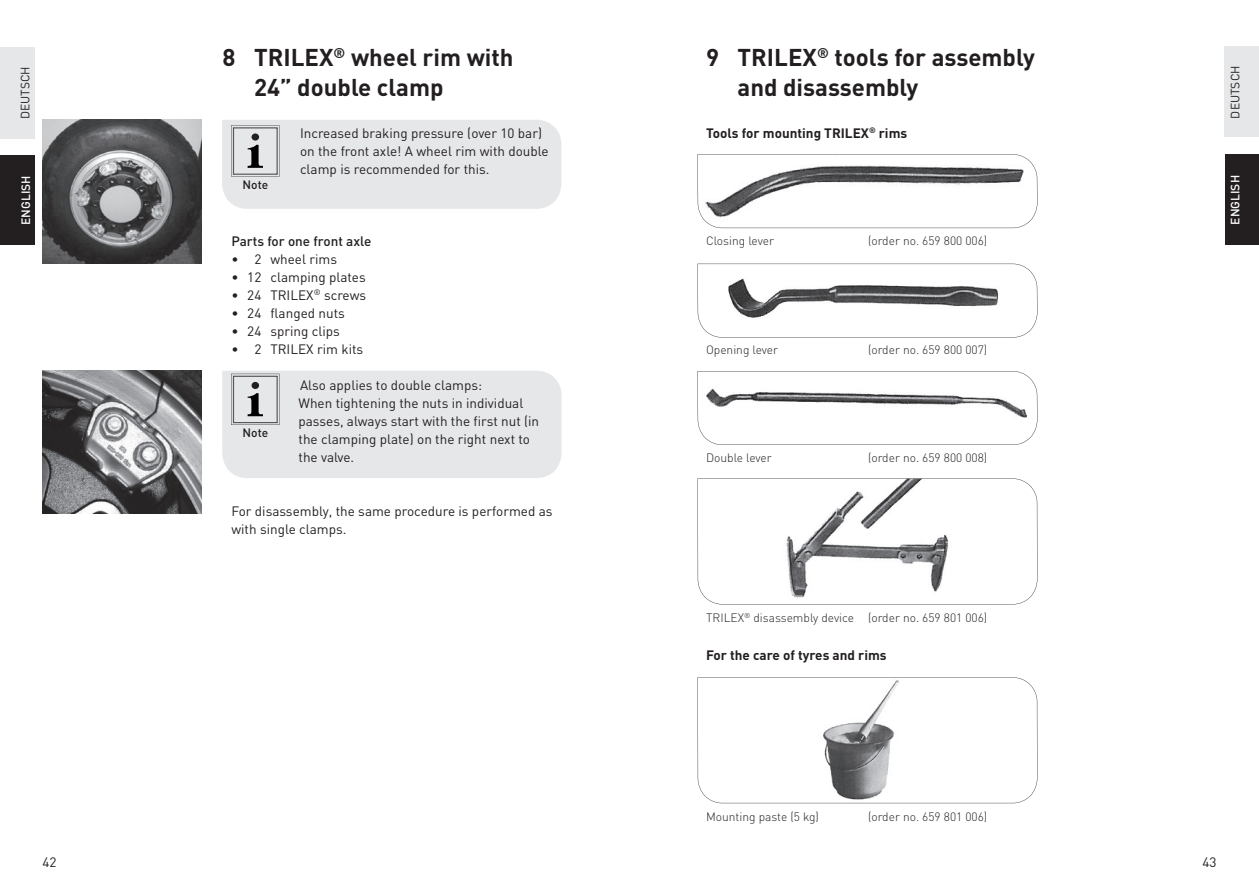
<style>
.page{position:relative;width:1259px;height:893px;background:#fff}
.page>*{position:absolute;margin:0;border:0;box-sizing:border-box;transform-origin:0 0}
.t1{font:700 24px/30px "DIN";color:#231f20}
.t2{font:13.5px/18px "DIN";color:#231f20}
.t3{font:700 13.5px "DIN";color:#231f20}
.t4{font:500 13.5px "DIN";color:#231f20}
.t5{font:300 12px "DIN";color:#231f20}
.t6{font:12px "DIN";color:#231f20}
.t7{font:500 12px "DIN";color:#fff}
.t8{font:500 12px "DIN";color:#231f20}
</style>
<div class="page">
<div style="left:0;top:47px;width:35px;height:92px;background:#e6e7e9"></div>
<div style="left:0;top:155px;width:35px;height:90px;background:#231f20"></div>
<div style="left:1224px;top:47px;width:35px;height:90px;background:#e6e7e9"></div>
<div style="left:1225px;top:155px;width:34px;height:90px;background:#231f20"></div>
<div style="left:222px;top:120px;width:339px;height:89px;background:#e6e7e9"></div>
<img style="left:43px;top:120px;width:159px;height:143px">
<img style="left:43px;top:370px;width:159px;height:143px">
<svg style="left:697px;top:478px;width:340px;height:126px"></svg>
<svg style="left:697px;top:371px;width:340px;height:74px"></svg>
<svg style="left:697px;top:154px;width:340px;height:74px"></svg>
<svg style="left:697px;top:264px;width:340px;height:74px"></svg>
<svg style="left:697px;top:677px;width:340px;height:126px"></svg>
<div style="left:222px;top:371px;width:339px;height:107px;background:#e6e7e9"></div>
<p class="t6" style="left:18px;top:119px;width:55px;rotate:-90deg">DEUTSCH</p>
<p class="t7" style="left:18px;top:225px;width:51px;rotate:-90deg">ENGLISH</p>
<h1 class="t1" style="left:254px;top:42px;width:261px;text-indent:-31px">8 TRILEX<sup>®</sup> wheel rim with<br>24” double clamp</h1>
<p class="t2" style="left:300px;top:123px;width:250px">Increased braking pressure (over 10 bar) on the front axle! A wheel rim with double clamp is recommended for this.</p>
<p class="t8" style="left:243px;top:177px;width:27px">Note</p>
<p class="t4" style="left:231px;top:232px;width:141px">Parts for one front axle</p>
<p class="t2" style="left:231px;top:249px;width:107px">• 2 wheel rims</p>
<p class="t2" style="left:231px;top:267px;width:136px">• 12 clamping plates</p>
<p class="t2" style="left:231px;top:285px;width:136px">• 24 TRILEX<sup>®</sup> screws</p>
<p class="t2" style="left:231px;top:303px;width:115px">• 24 flanged nuts</p>
<p class="t2" style="left:231px;top:321px;width:110px">• 24 spring clips</p>
<p class="t2" style="left:231px;top:339px;width:133px">• 2 TRILEX rim kits</p>
<p class="t2" style="left:298px;top:375px;width:242px">Also applies to double clamps:<br>When tightening the nuts in individual passes, always start with the first nut (in the clamping plate) on the right next to the valve.</p>
<p class="t8" style="left:243px;top:425px;width:27px">Note</p>
<p class="t2" style="left:231px;top:501px;width:323px">For disassembly, the same procedure is performed as with single clamps.</p>
<h1 class="t1" style="left:737px;top:42px;width:299px;text-indent:-31px">9 TRILEX<sup>®</sup> tools for assembly and disassembly</h1>
<p class="t3" style="left:706px;top:124px;width:203px">Tools for mounting TRILEX<sup>®</sup> rims</p>
<p class="t5" style="left:706px;top:233px;width:69px">Closing lever</p>
<p class="t5" style="left:868px;top:233px;width:121px">(order no. 659 800 006)</p>
<p class="t5" style="left:706px;top:342px;width:73px">Opening lever</p>
<p class="t5" style="left:868px;top:342px;width:121px">(order no. 659 800 007)</p>
<p class="t5" style="left:706px;top:450px;width:67px">Double lever</p>
<p class="t5" style="left:868px;top:450px;width:121px">(order no. 659 800 008)</p>
<p class="t5" style="left:706px;top:610px;width:283px">TRILEX<sup>®</sup> disassembly device (order no. 659 801 006)</p>
<p class="t3" style="left:706px;top:646px;width:182px">For the care of tyres and rims</p>
<p class="t6" style="left:1227px;top:119px;width:55px;rotate:-90deg">DEUTSCH</p>
<p class="t7" style="left:1227px;top:225px;width:51px;rotate:-90deg">ENGLISH</p>
<p class="t5" style="left:706px;top:809px;width:114px">Mounting paste (5 kg)</p>
<p class="t5" style="left:868px;top:809px;width:121px">(order no. 659 801 006)</p>
<p class="t2" style="left:43px;top:853px;width:16px">42</p>
<p class="t2" style="left:1202px;top:853px;width:16px">43</p>
</div>
